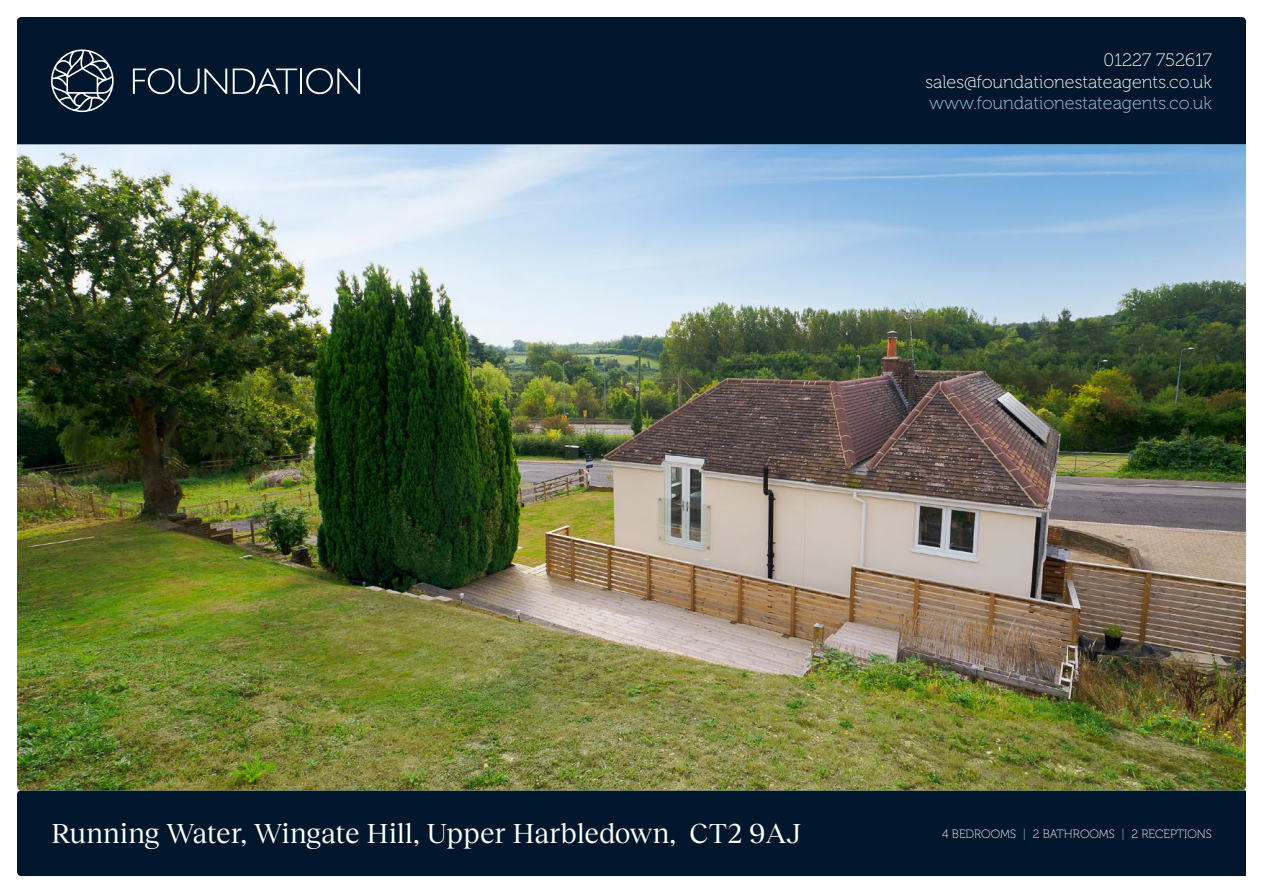
<style>
.page{position:relative;width:1263px;height:893px;background:#fff}
.page>*{position:absolute;margin:0;border:0;box-sizing:border-box;transform-origin:0 0}
.t1{font:28.5px "Reckless Neue";letter-spacing:-.005em;color:#fff}
.t2{font:18px/21.6px "Museo 100";color:#fff;text-align:right}
.t3{font:18px "Museo 100";color:#a7cfee}
.t4{font:12px "Museo 100";color:#fff}
.s1{color:#a7cfee}
</style>
<div class="page">
<div style="left:17px;top:790px;width:1229px;height:86px;background:#00162c"></div>
<div style="left:17px;top:17px;width:1229px;height:128px;background:#00162c"></div>
<hr style="left:300px;top:69px;width:2px;height:25px;background:#fff">
<svg style="left:233px;top:68px;width:64px;height:26px;background:#354658"></svg>
<svg style="left:133px;top:68px;width:94px;height:26px;background:#334556"></svg>
<svg style="left:306px;top:68px;width:54px;height:26px"></svg>
<svg style="left:51px;top:49px;width:63px;height:63px;background:#3e4f5f"></svg>
<img style="left:17px;top:145px;width:1229px;height:645px">
<p class="t2" style="left:925px;top:50px;width:288px">01227 752617 sales@foundationestateagents.co.uk</p>
<p class="t3" style="left:929px;top:94px;width:284px">www.foundationestateagents.co.uk</p>
<p class="t1" style="left:51px;top:813px;width:752px">Running Water, Wingate Hill, Upper Harbledown, CT2 9AJ</p>
<p class="t4" style="left:942px;top:827px;width:271px">4 BEDROOMS <span class="s1">|</span> 2 BATHROOMS <span class="s1">|</span> 2 RECEPTIONS</p>
</div>
